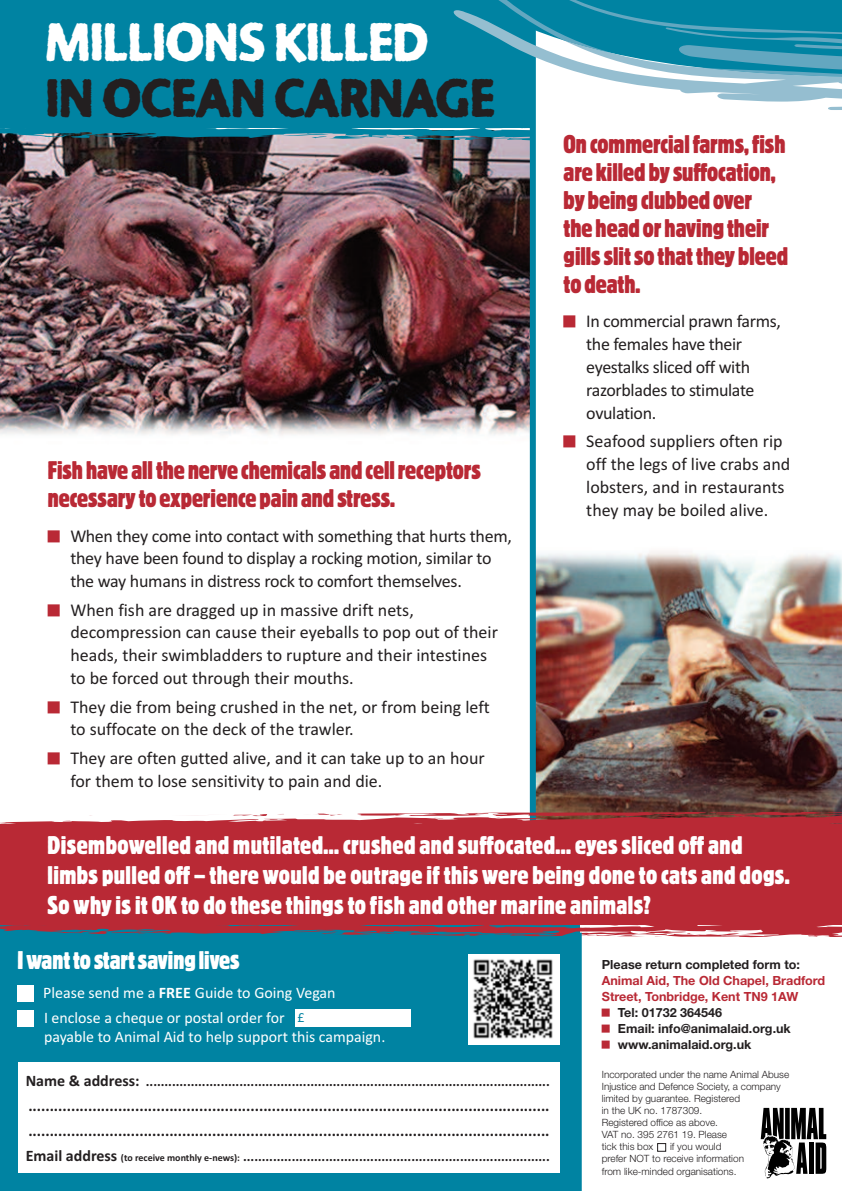
<style>
.page{position:relative;width:842px;height:1191px;background:#fff}
.page>*{position:absolute;margin:0;border:0;box-sizing:border-box;transform-origin:0 0}
.t1{font:50px "Advert Rough Four";color:#fff;scale:.9 1}
.t2{font:50px "Advert Rough Four";color:#231f20;scale:.9 1}
.t3{font:condensed 22px/28px "Black SH";color:#b92935}
.t4{font:condensed 22px/30px "Black SH";letter-spacing:.02em;color:#fff}
.t5{font:condensed 22px "Black SH";color:#fff}
.t6{font:18px/22.8px "Calibri";letter-spacing:-.005em;color:#231f20}
.t7{font:700 16px/25px "Calibri";color:#231f20}
.t8{font:16px/24.4px "Calibri";color:#fff}
.t9{font:700 14px "Calibri";color:#231f20}
.t10{font:14px "Calibri";color:#0083a2}
.t11{font:700 12.6px/16px "Helvetica Neue";color:#231f20}
.t12{font:700 12.6px/16px "Helvetica Neue";color:#b92935}
.t13{font:300 10px/12px "Helvetica Neue";color:#231f20}
.s1{font-weight:700}
.s2{font-size:16px}
.s3{font-size:10px}
</style>
<div class="page">
<div style="left:0;top:918px;width:579px;height:273px;background:#0083a2"></div>
<img style="left:0;top:143px;width:530px;height:312px">
<div style="left:0;top:0;width:530px;height:143px;background:#0083a2"></div>
<svg style="left:282px;top:133px;width:47px;height:6px"></svg>
<svg style="left:386px;top:136px;width:16px;height:3px"></svg>
<svg style="left:238px;top:118px;width:11px;height:3px"></svg>
<svg style="left:354px;top:120px;width:24px;height:3px"></svg>
<svg style="left:448px;top:118px;width:15px;height:10px"></svg>
<img style="left:536px;top:551px;width:306px;height:261px">
<div style="left:530px;top:0;width:6px;height:823px;background:#0083a2"></div>
<svg style="left:0;top:814px;width:842px;height:124px;background:#b4333f"></svg>
<svg style="left:293px;top:929px;width:45px;height:6px"></svg>
<svg style="left:393px;top:932px;width:15px;height:2px"></svg>
<svg style="left:250px;top:916px;width:11px;height:2px"></svg>
<svg style="left:362px;top:918px;width:23px;height:2px"></svg>
<svg style="left:601px;top:935px;width:44px;height:2px"></svg>
<svg style="left:453px;top:916px;width:15px;height:8px"></svg>
<svg style="left:603px;top:916px;width:36px;height:10px"></svg>
<svg style="left:655px;top:916px;width:31px;height:6px"></svg>
<svg style="left:709px;top:923px;width:12px;height:1px"></svg>
<svg style="left:171px;top:814px;width:97px;height:7px"></svg>
<svg style="left:302px;top:813px;width:41px;height:3px"></svg>
<svg style="left:349px;top:812px;width:493px;height:25px;background:#b53942"></svg>
<svg style="left:1px;top:827px;width:23px;height:1px"></svg>
<div style="left:18px;top:1062px;width:541px;height:111px;background:#fff"></div>
<svg style="left:761px;top:1107px;width:65px;height:71px"></svg>
<svg style="left:435px;top:81px;width:407px;height:26px"></svg>
<svg style="left:828px;top:106px;width:14px;height:4px"></svg>
<svg style="left:429px;top:0;width:413px;height:81px;background:#3298b2"></svg>
<div style="left:657px;top:1143px;width:9px;height:8px;border:1px solid #231f20"></div>
<div style="left:576px;top:932px;width:6px;height:259px;background:#0083a2"></div>
<div style="left:18px;top:1010px;width:16px;height:16px;background:#fff"></div>
<div style="left:18px;top:985px;width:16px;height:16px;background:#fff"></div>
<div style="left:295px;top:1009px;width:116px;height:17px;background:#fff"></div>
<img style="left:469px;top:954px;width:90px;height:90px">
<h1 class="t1" style="left:46px;top:13px;width:427px">MILLIONS KILLED</h1>
<h1 class="t2" style="left:46px;top:69px;width:501px">IN OCEAN CARNAGE</h1>
<p class="t3" style="left:48px;top:458px;width:435px">Fish have allthe nerve chemicals and cellreceptors necessary to experience pain and stress.</p>
<p class="t6" style="left:70px;top:524px;width:443px">When they come into contact with something that hurts them, they have been found to display a rocking motion, similar to the way humans in distress rock to comfort themselves.</p>
<p class="t6" style="left:70px;top:598px;width:429px">When fish are dragged up in massive drift nets, decompression can cause their eyeballs to pop out of their heads, their swimbladders to rupture and their intestines to be forced out through their mouths.</p>
<p class="t6" style="left:70px;top:695px;width:421px">They die from being crushed in the net, or from being left to suffocate on the deck of the trawler.</p>
<p class="t6" style="left:70px;top:746px;width:416px">They are often gutted alive, and it can take up to an hour for them to lose sensitivity to pain and die.</p>
<p class="t3" style="left:564px;top:132px;width:226px">On commercialfarms,fish are killed by suffocation, by being clubbed over<br>the head or having their gills slit so thatthey bleed to death.</p>
<p class="t6" style="left:586px;top:310px;width:196px">In commercial prawn farms, the females have their eyestalks sliced off with razorblades to stimulate ovulation.</p>
<p class="t6" style="left:586px;top:429px;width:205px">Seafood suppliers often rip off the legs of live crabs and lobsters, and in restaurants they may be boiled alive.</p>
<p class="t4" style="left:48px;top:831px;width:744px">Disembowelled and mutilated... crushed and suffocated... eyes sliced off and limbs pulled off – there would be outrage if this were being done to cats and dogs.<br>So why is it OK to do these things to fish and other marine animals?</p>
<p class="t5" style="left:17px;top:948px;width:224px">Iwantto start saving lives</p>
<p class="t8" style="left:43px;top:980px;width:294px">Please send me a <span class="s1">FREE</span> Guide to Going Vegan<br>I enclose a cheque or postal order for</p>
<p class="t8" style="left:44px;top:1024px;width:343px">payable to Animal Aid to help support this campaign.</p>
<p class="t10" style="left:298px;top:1008px;width:9px">£</p>
<p class="t9" style="left:26px;top:1072px;width:525px"><span class="s2">Name &amp; address:</span> ............................................................................................................</p>
<p class="t7" style="left:28px;top:1092px;width:523px">.......................................................................................................................... ..........................................................................................................................</p>
<p class="t9" style="left:26px;top:1147px;width:525px"><span class="s2">Email address</span> <span class="s3">(to receive monthly e-news):</span> ..................................................................................</p>
<p class="t11" style="left:602px;top:957px;width:200px">Please return completed form to:</p>
<p class="t12" style="left:602px;top:973px;width:225px">Animal Aid, The Old Chapel, Bradford<br>Street, Tonbridge, Kent TN9 1AW</p>
<p class="t11" style="left:618px;top:1005px;width:174px">Tel: 01732 364546<br>Email: info@animalaid.org.uk www.animalaid.org.uk</p>
<p class="t13" style="left:602px;top:1069px;width:189px">Incorporated under the name Animal Abuse<br>Injustice and Defence Society, a company limited by guarantee. Registered<br>in the UK no. 1787309.<br>Registered office as above.<br>VAT no. 395 2761 19. Please<br>tick this box</p>
<p class="t13" style="left:602px;top:1141px;width:144px;text-indent:68px">if you would prefer NOT to receive information from like-minded organisations.</p>
</div>
